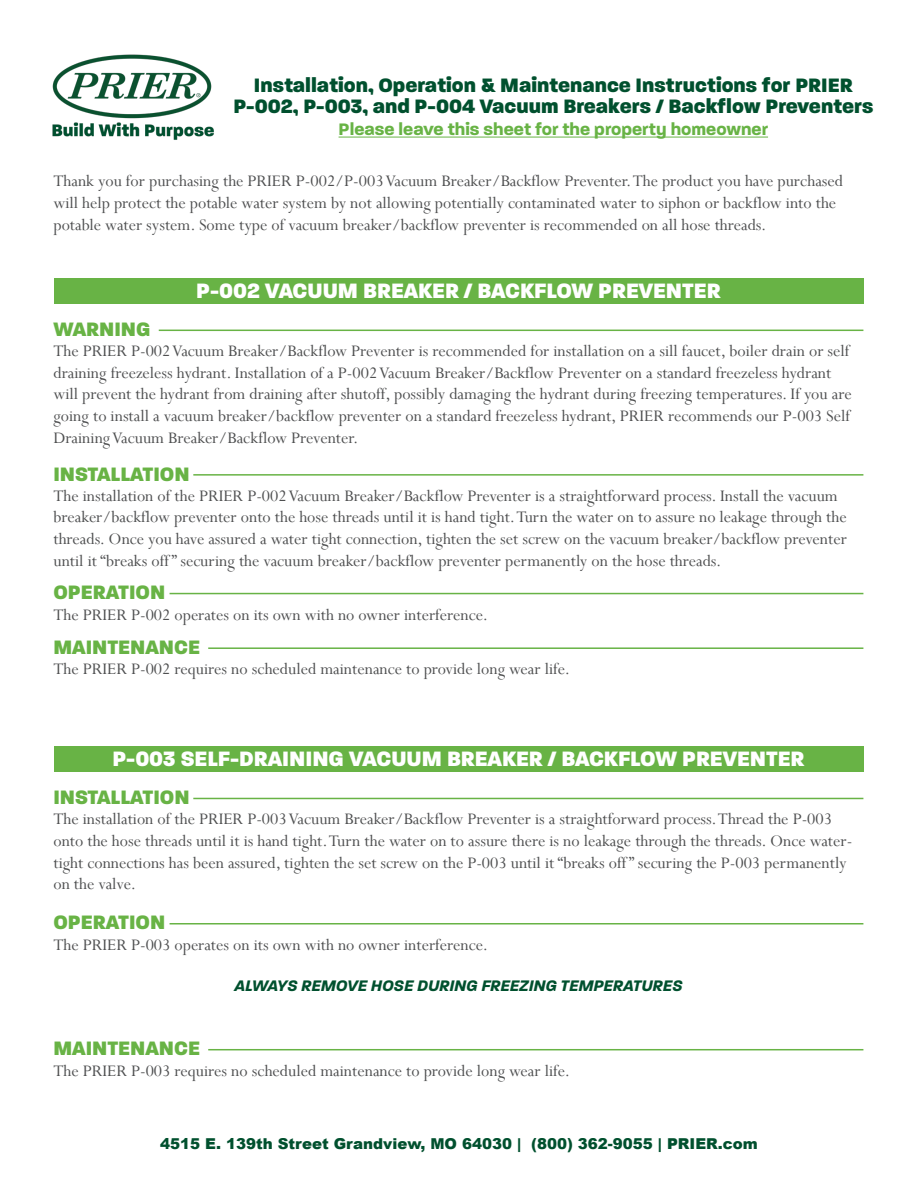
<style>
.page{position:relative;width:918px;height:1188px;background:#fff}
.page>*{position:absolute;margin:0;border:0;box-sizing:border-box;transform-origin:0 0}
.t1{font:800 22.5px "Paralucent";color:#fff}
.t2{font:800 21px "Paralucent";color:#00502e}
.t3{font:800 21px "Paralucent";color:#68b345}
.t4{font:18px/21.6px "Perpetua";color:#4e4f50}
.t5{font:700 18px "Paralucent";color:#68b345}
.t6{font:italic 700 16.5px "Paralucent";color:#00502e}
.t7{font:900 15px "Arial";color:#00502e}
</style>
<div class="page">
<img style="left:52px;top:54px;width:162px;height:86px">
<hr style="left:339px;top:137px;width:429px;height:1px;background:#68b345">
<div style="left:54px;top:278px;width:810px;height:25px;background:#68b345"></div>
<div style="left:54px;top:746px;width:810px;height:26px;background:#68b345"></div>
<hr style="left:159px;top:330px;width:704px;height:1px;background:#68b345">
<hr style="left:193px;top:474px;width:670px;height:2px;background:#68b345">
<hr style="left:193px;top:798px;width:670px;height:1px;background:#68b345">
<hr style="left:170px;top:593px;width:693px;height:1px;background:#68b345">
<hr style="left:170px;top:923px;width:693px;height:2px;background:#68b345">
<hr style="left:208px;top:647px;width:655px;height:2px;background:#68b345">
<hr style="left:208px;top:1049px;width:655px;height:1px;background:#68b345">
<p class="t2" style="left:254px;top:72px;width:600px">Installation, Operation &amp; Maintenance Instructions for PRIER</p>
<p class="t2" style="left:233px;top:93px;width:641px">P-002, P-003, and P-004 Vacuum Breakers / Backflow Preventers</p>
<p class="t5" style="left:339px;top:118px;width:431px">Please leave this sheet for the property homeowner</p>
<p class="t4" style="left:53px;top:170px;width:791px">Thank you for purchasing the PRIER P-002/P-003 Vacuum Breaker/Backflow Preventer. The product you have purchased will help protect the potable water system by not allowing potentially contaminated water to siphon or backflow into the potable water system. Some type of vacuum breaker/backflow preventer is recommended on all hose threads.</p>
<p class="t3" style="left:53px;top:316px;width:98px">WARNING</p>
<p class="t1" style="left:196px;top:276px;width:526px">P-002 VACUUM BREAKER / BACKFLOW PREVENTER</p>
<p class="t4" style="left:53px;top:340px;width:800px">The PRIER P-002 Vacuum Breaker/Backflow Preventer is recommended for installation on a sill faucet, boiler drain or self draining freezeless hydrant. Installation of a P-002 Vacuum Breaker/Backflow Preventer on a standard freezeless hydrant will prevent the hydrant from draining after shutoff, possibly damaging the hydrant during freezing temperatures. If you are going to install a vacuum breaker/backflow preventer on a standard freezeless hydrant, PRIER recommends our P-003 Self Draining Vacuum Breaker/Backflow Preventer.</p>
<p class="t3" style="left:53px;top:461px;width:138px">INSTALLATION</p>
<p class="t4" style="left:53px;top:484px;width:795px">The installation of the PRIER P-002 Vacuum Breaker/Backflow Preventer is a straightforward process. Install the vacuum breaker/backflow preventer onto the hose threads until it is hand tight. Turn the water on to assure no leakage through the threads. Once you have assured a water tight connection, tighten the set screw on the vacuum breaker/backflow preventer until it “breaks off ” securing the vacuum breaker/backflow preventer permanently on the hose threads.</p>
<p class="t3" style="left:53px;top:580px;width:113px">OPERATION</p>
<p class="t4" style="left:53px;top:603px;width:436px">The PRIER P-002 operates on its own with no owner interference.</p>
<p class="t3" style="left:53px;top:634px;width:148px">MAINTENANCE</p>
<p class="t4" style="left:53px;top:658px;width:518px">The PRIER P-002 requires no scheduled maintenance to provide long wear life.</p>
<p class="t1" style="left:112px;top:745px;width:694px">P-003 SELF-DRAINING VACUUM BREAKER / BACKFLOW PREVENTER</p>
<p class="t3" style="left:53px;top:785px;width:138px">INSTALLATION</p>
<p class="t4" style="left:53px;top:808px;width:800px">The installation of the PRIER P-003 Vacuum Breaker/Backflow Preventer is a straightforward process. Thread the P-003 onto the hose threads until it is hand tight. Turn the water on to assure there is no leakage through the threads. Once water&shy;tight connections has been assured, tighten the set screw on the P-003 until it “breaks off ” securing the P-003 permanently on the valve.</p>
<p class="t3" style="left:53px;top:910px;width:113px">OPERATION</p>
<p class="t4" style="left:53px;top:933px;width:436px">The PRIER P-003 operates on its own with no owner interference.</p>
<p class="t6" style="left:234px;top:976px;width:450px">ALWAYS REMOVE HOSE DURING FREEZING TEMPERATURES</p>
<p class="t3" style="left:53px;top:1036px;width:148px">MAINTENANCE</p>
<p class="t4" style="left:53px;top:1059px;width:518px">The PRIER P-003 requires no scheduled maintenance to provide long wear life.</p>
<p class="t7" style="left:160px;top:1133px;width:599px">4515 E. 139th Street Grandview, MO 64030 | (800) 362-9055 | PRIER.com</p>
</div>
